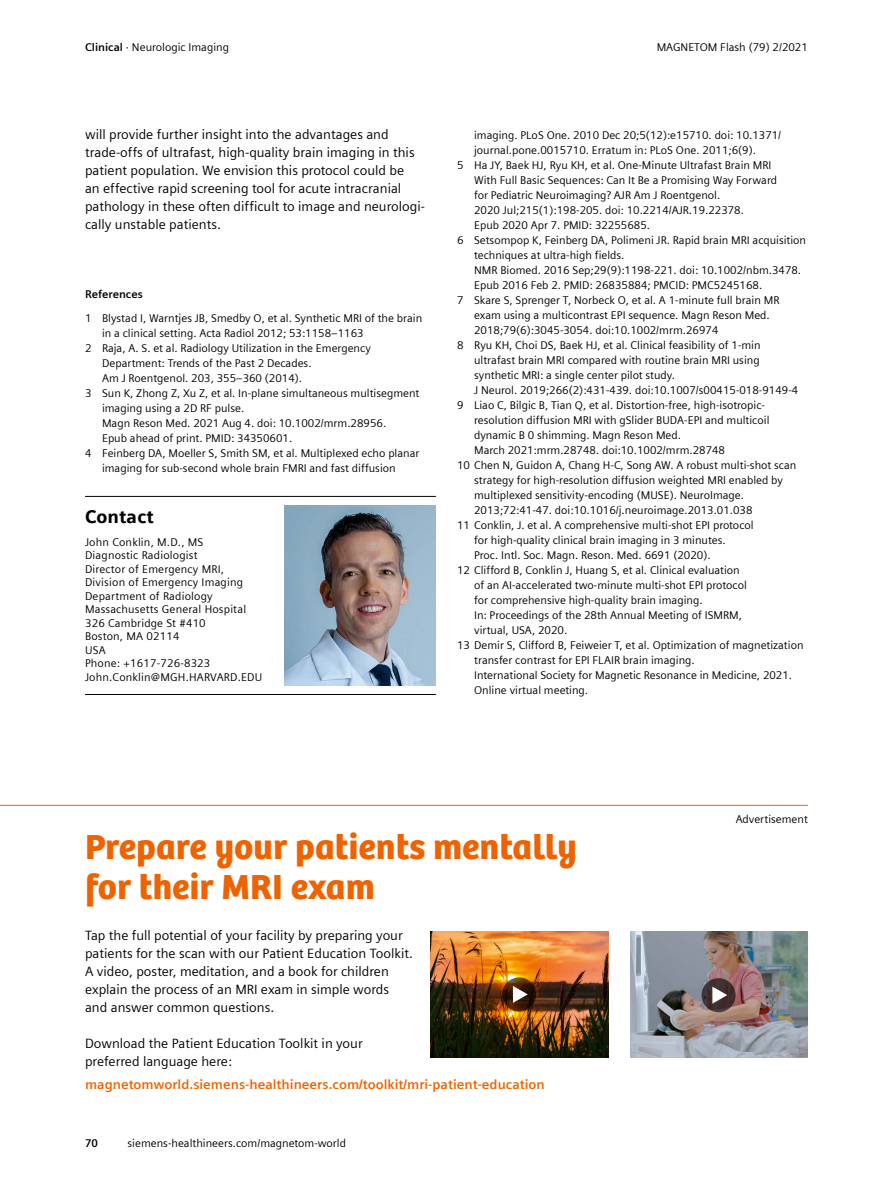
<style>
.page{position:relative;width:893px;height:1191px;background:#fff}
.page>*{position:absolute;margin:0;border:0;box-sizing:border-box;transform-origin:0 0}
.t1{font:36px/39.6px "SH Bree Headline Regular";color:#ee6300}
.t2{font:900 18px "Siemens Sans";letter-spacing:.005em;color:#000}
.t3{font:13.5px/18px "Siemens Sans";color:#000}
.t4{font:700 13.5px "Siemens Sans";color:#ee6300}
.t5{font:11.25px/13.5px "Siemens Sans";color:#000}
.t6{font:700 11.25px "Siemens Sans";color:#000}
.s1{font-weight:700}
</style>
<div class="page">
<hr style="left:85px;top:496px;width:351px;height:1px;background:#000">
<hr style="left:85px;top:694px;width:351px;height:1px;background:#000">
<img style="left:285px;top:505px;width:151px;height:180px">
<hr style="left:0;top:805px;width:808px;height:1px;background:#ee6300">
<img style="left:431px;top:931px;width:177px;height:126px">
<svg style="left:502px;top:977px;width:34px;height:34px"></svg>
<svg style="left:513px;top:986px;width:15px;height:17px"></svg>
<img style="left:630px;top:931px;width:178px;height:126px">
<svg style="left:702px;top:978px;width:34px;height:34px"></svg>
<svg style="left:712px;top:986px;width:15px;height:17px"></svg>
<p class="t5" style="left:85px;top:40px;width:146px"><span class="s1">Clinical</span> · Neurologic Imaging</p>
<p class="t5" style="left:657px;top:40px;width:153px">MAGNETOM Flash (79) 2/2021</p>
<p class="t3" style="left:85px;top:124px;width:341px">will provide further insight into the advantages and trade-offs of ultrafast, high-quality brain imaging in this patient population. We envision this protocol could be<br>an effective rapid screening tool for acute intracranial pathology in these often difficult to image and neurologi&shy;cally unstable patients.</p>
<p class="t6" style="left:85px;top:286px;width:59px">References</p>
<p class="t5" style="left:85px;top:311px;width:339px">1 Blystad I, Warntjes JB, Smedby O, et al. Synthetic MRI of the brain</p>
<p class="t5" style="left:102px;top:326px;width:263px">in a clinical setting. Acta Radiol 2012; 53:1158–1163</p>
<p class="t5" style="left:85px;top:341px;width:287px">2 Raja, A. S. et al. Radiology Utilization in the Emergency</p>
<p class="t5" style="left:102px;top:356px;width:211px">Department: Trends of the Past 2 Decades.</p>
<p class="t5" style="left:102px;top:371px;width:202px">Am J Roentgenol. 203, 355–360 (2014).</p>
<p class="t5" style="left:85px;top:386px;width:336px">3 Sun K, Zhong Z, Xu Z, et al. In-plane simultaneous multisegment</p>
<p class="t5" style="left:102px;top:401px;width:144px">imaging using a 2D RF pulse.</p>
<p class="t5" style="left:102px;top:416px;width:286px">Magn Reson Med. 2021 Aug 4. doi: 10.1002/mrm.28956.</p>
<p class="t5" style="left:102px;top:431px;width:192px">Epub ahead of print. PMID: 34350601.</p>
<p class="t5" style="left:85px;top:446px;width:336px">4 Feinberg DA, Moeller S, Smith SM, et al. Multiplexed echo planar</p>
<p class="t5" style="left:102px;top:461px;width:295px">imaging for sub-second whole brain FMRI and fast diffusion</p>
<h2 class="t2" style="left:85px;top:502px;width:70px">Contact</h2>
<p class="t5" style="left:85px;top:534px;width:179px">John Conklin, M.D., MS<br>Diagnostic Radiologist<br>Director of Emergency MRI,<br>Division of Emergency Imaging<br>Department of Radiology<br>Massachusetts General Hospital<br>326 Cambridge St #410<br>Boston, MA 02114<br>USA<br>Phone: +1617-726-8323<br>John.Conklin@MGH.HARVARD.EDU</p>
<p class="t5" style="left:474px;top:128px;width:309px">imaging. PLoS One. 2010 Dec 20;5(12):e15710. doi: 10.1371/</p>
<p class="t5" style="left:474px;top:143px;width:283px">journal.pone.0015710. Erratum in: PLoS One. 2011;6(9).</p>
<p class="t5" style="left:457px;top:158px;width:316px">5 Ha JY, Baek HJ, Ryu KH, et al. One-Minute Ultrafast Brain MRI</p>
<p class="t5" style="left:474px;top:173px;width:304px">With Full Basic Sequences: Can It Be a Promising Way Forward</p>
<p class="t5" style="left:474px;top:188px;width:248px">for Pediatric Neuroimaging? AJR Am J Roentgenol.</p>
<p class="t5" style="left:474px;top:203px;width:271px">2020 Jul;215(1):198-205. doi: 10.2214/AJR.19.22378.</p>
<p class="t5" style="left:474px;top:218px;width:177px">Epub 2020 Apr 7. PMID: 32255685.</p>
<p class="t5" style="left:457px;top:233px;width:350px">6 Setsompop K, Feinberg DA, Polimeni JR. Rapid brain MRI acquisition</p>
<p class="t5" style="left:474px;top:248px;width:152px">techniques at ultra-high fields.</p>
<p class="t5" style="left:474px;top:263px;width:329px">NMR Biomed. 2016 Sep;29(9):1198-221. doi: 10.1002/nbm.3478.</p>
<p class="t5" style="left:474px;top:278px;width:290px">Epub 2016 Feb 2. PMID: 26835884; PMCID: PMC5245168.</p>
<p class="t5" style="left:457px;top:293px;width:324px">7 Skare S, Sprenger T, Norbeck O, et al. A 1-minute full brain MR</p>
<p class="t5" style="left:474px;top:308px;width:297px">exam using a multicontrast EPI sequence. Magn Reson Med.</p>
<p class="t5" style="left:474px;top:323px;width:246px">2018;79(6):3045-3054. doi:10.1002/mrm.26974</p>
<p class="t5" style="left:457px;top:338px;width:305px">8 Ryu KH, Choi DS, Baek HJ, et al. Clinical feasibility of 1-min</p>
<p class="t5" style="left:474px;top:353px;width:287px">ultrafast brain MRI compared with routine brain MRI using</p>
<p class="t5" style="left:474px;top:368px;width:203px">synthetic MRI: a single center pilot study.</p>
<p class="t5" style="left:474px;top:383px;width:326px">J Neurol. 2019;266(2):431-439. doi:10.1007/s00415-018-9149-4</p>
<p class="t5" style="left:457px;top:398px;width:309px">9 Liao C, Bilgic B, Tian Q, et al. Distortion-free, high-isotropic-</p>
<p class="t5" style="left:474px;top:413px;width:297px">resolution diffusion MRI with gSlider BUDA-EPI and multicoil</p>
<p class="t5" style="left:474px;top:428px;width:208px">dynamic B 0 shimming. Magn Reson Med.</p>
<p class="t5" style="left:474px;top:443px;width:252px">March 2021:mrm.28748. doi:10.1002/mrm.28748</p>
<p class="t5" style="left:457px;top:458px;width:341px">10 Chen N, Guidon A, Chang H-C, Song AW. A robust multi-shot scan</p>
<p class="t5" style="left:474px;top:473px;width:310px">strategy for high-resolution diffusion weighted MRI enabled by</p>
<p class="t5" style="left:474px;top:487px;width:271px">multiplexed sensitivity-encoding (MUSE). NeuroImage.</p>
<p class="t5" style="left:474px;top:502px;width:280px">2013;72:41-47. doi:10.1016/j.neuroimage.2013.01.038</p>
<p class="t5" style="left:457px;top:517px;width:298px">11 Conklin, J. et al. A comprehensive multi-shot EPI protocol</p>
<p class="t5" style="left:474px;top:532px;width:253px">for high-quality clinical brain imaging in 3 minutes.</p>
<p class="t5" style="left:474px;top:547px;width:238px">Proc. Intl. Soc. Magn. Reson. Med. 6691 (2020).</p>
<p class="t5" style="left:457px;top:562px;width:284px">12 Clifford B, Conklin J, Huang S, et al. Clinical evaluation</p>
<p class="t5" style="left:474px;top:577px;width:274px">of an AI-accelerated two-minute multi-shot EPI protocol</p>
<p class="t5" style="left:474px;top:592px;width:230px">for comprehensive high-quality brain imaging.</p>
<p class="t5" style="left:474px;top:607px;width:269px">In: Proceedings of the 28th Annual Meeting of ISMRM,</p>
<p class="t5" style="left:474px;top:622px;width:95px">virtual, USA, 2020.</p>
<p class="t5" style="left:457px;top:637px;width:348px">13 Demir S, Clifford B, Feiweier T, et al. Optimization of magnetization</p>
<p class="t5" style="left:474px;top:652px;width:222px">transfer contrast for EPI FLAIR brain imaging.</p>
<p class="t5" style="left:474px;top:667px;width:320px">International Society for Magnetic Resonance in Medicine, 2021.</p>
<p class="t5" style="left:474px;top:682px;width:116px">Online virtual meeting.</p>
<p class="t5" style="left:736px;top:812px;width:74px">Advertisement</p>
<h1 class="t1" style="left:85px;top:826px;width:493px">Prepare your patients mentally for their MRI exam</h1>
<p class="t3" style="left:85px;top:925px;width:329px">Tap the full potential of your facility by preparing your patients for the scan with our Patient Education Toolkit.<br>A video, poster, meditation, and a book for children explain the process of an MRI exam in simple words and answer common questions.</p>
<p class="t3" style="left:85px;top:1033px;width:279px">Download the Patient Education Toolkit in your preferred language here:</p>
<p class="t4" style="left:85px;top:1074px;width:461px">magnetomworld.siemens-healthineers.com/toolkit/mri-patient-education</p>
<p class="t6" style="left:85px;top:1135px;width:15px">70</p>
<p class="t5" style="left:128px;top:1136px;width:220px">siemens-healthineers.com/magnetom-world</p>
</div>
